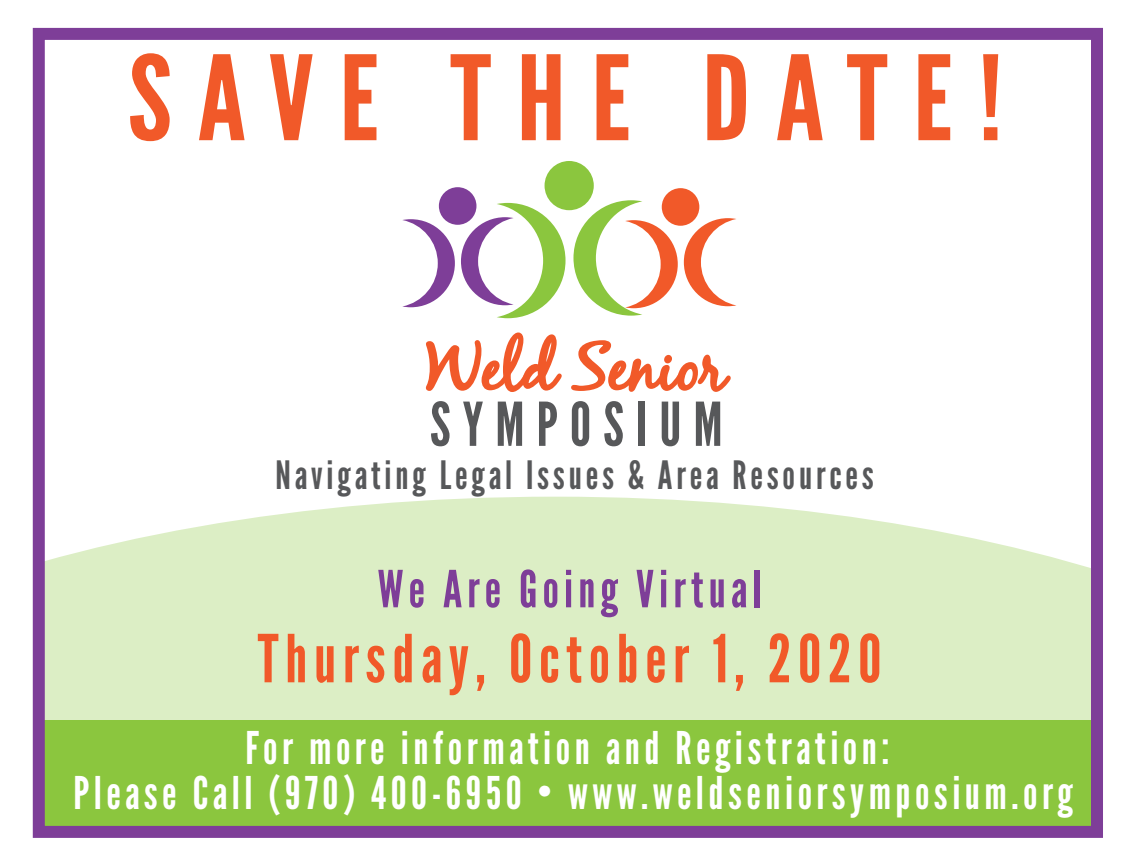
<style>
.page{position:relative;width:1134px;height:864px;background:#fff}
.page>*{position:absolute;margin:0;border:0;box-sizing:border-box;transform-origin:0 0}
.t1{font:117px "League Gothic";letter-spacing:.2em;color:#f15929;scale:1.1 1}
.t2{font:66px "League Gothic";letter-spacing:.1em;color:#f15929}
.t3{font:51px "League Gothic";letter-spacing:.1em;color:#7e3e98}
.t4{font:45px "League Gothic";letter-spacing:.1em;color:#fff}
.t5{font:39px "League Gothic";letter-spacing:.1em;color:#57585a}
</style>
<div class="page">
<svg style="left:46px;top:497px;width:1044px;height:224px;background:#deefc9"></svg>
<div style="left:41px;top:721px;width:1054px;height:108px;background:#8bc63e"></div>
<svg style="left:425px;top:382px;width:304px;height:64px"></svg>
<img style="left:402px;top:161px;width:334px;height:221px">
<div style="left:33px;top:28px;width:1070px;height:810px;border:12px solid #7e3e98"></div>
<p class="t1" style="left:128px;top:29px;width:797px">SAVE THE DATE!</p>
<p class="t5" style="left:276px;top:452px;width:600px">Navigating Legal Issues &amp; Area Resources</p>
<p class="t3" style="left:378px;top:559px;width:385px">We Are Going Virtual</p>
<p class="t2" style="left:258px;top:619px;width:625px">Thursday, October 1, 2020</p>
<p class="t4" style="left:246px;top:722px;width:645px">For more information and Registration:</p>
<p class="t4" style="left:73px;top:767px;width:1001px">Please Call (970) 400-6950 • www.weldseniorsymposium.org</p>
</div>
